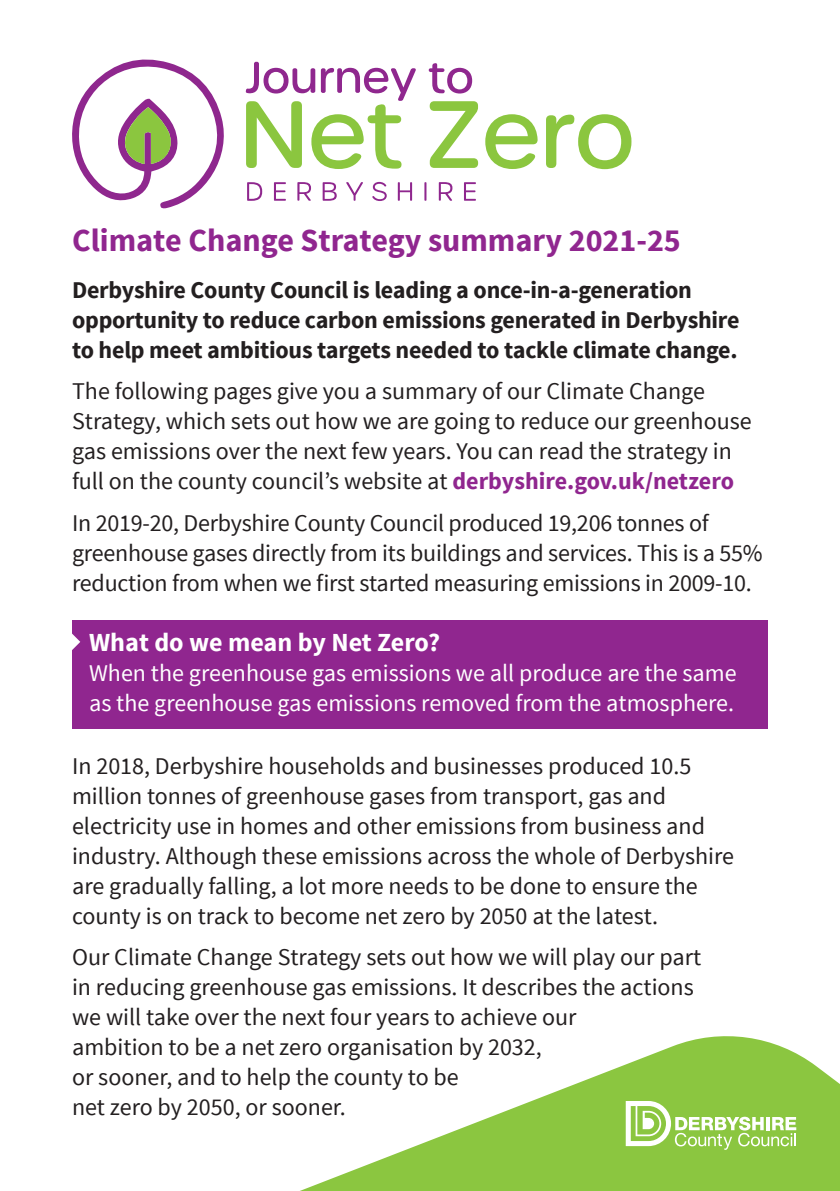
<style>
.page{position:relative;width:840px;height:1191px;background:#fff}
.page>*{position:absolute;margin:0;border:0;box-sizing:border-box;transform-origin:0 0}
.H1_cover_subheader{font:700 32px "Source Sans Pro";color:#90268f}
.t1{font:700 26px "Source Sans Pro";color:#fff}
.t2{font:24px/30px "Source Sans Pro";color:#231f20}
.p_first{font:700 24px/30px "Source Sans Pro";letter-spacing:-.01em;color:#231f20}
.t3{font:24px/30px "Source Sans Pro";color:#fff}
.s1{font-weight:700;color:#90268f}
</style>
<div class="page">
<svg style="left:429px;top:101px;width:49px;height:67px"></svg>
<svg style="left:485px;top:114px;width:52px;height:55px"></svg>
<svg style="left:546px;top:114px;width:85px;height:55px"></svg>
<svg style="left:72px;top:60px;width:152px;height:148px"></svg>
<svg style="left:245px;top:62px;width:171px;height:107px"></svg>
<svg style="left:428px;top:63px;width:44px;height:30px"></svg>
<svg style="left:247px;top:182px;width:15px;height:19px"></svg>
<svg style="left:274px;top:182px;width:12px;height:19px"></svg>
<svg style="left:297px;top:182px;width:14px;height:19px"></svg>
<svg style="left:322px;top:182px;width:14px;height:19px"></svg>
<svg style="left:346px;top:182px;width:17px;height:19px"></svg>
<svg style="left:372px;top:182px;width:14px;height:19px"></svg>
<svg style="left:397px;top:182px;width:15px;height:19px"></svg>
<svg style="left:424px;top:182px;width:2px;height:19px"></svg>
<svg style="left:438px;top:182px;width:14px;height:19px"></svg>
<svg style="left:464px;top:182px;width:11px;height:19px"></svg>
<div style="left:72px;top:620px;width:695px;height:109px;background:#90268f"></div>
<svg style="left:72px;top:633px;width:8px;height:17px"></svg>
<svg style="left:300px;top:1036px;width:539px;height:155px;fill:#8bc640"></svg>
<svg style="left:625px;top:1101px;width:170px;height:48px"></svg>
<h1 class="H1_cover_subheader" style="left:72px;top:220px;width:610px">Climate Change Strategy summary 2021-25</h1>
<p class="p_first" style="left:72px;top:276px;width:668px">Derbyshire County Council is leading a once-in-a-generation opportunity to reduce carbon emissions generated in Derbyshire to help meet ambitious targets needed to tackle climate change.</p>
<p class="t2" style="left:72px;top:377px;width:680px">The following pages give you a summary of our Climate Change Strategy, which sets out how we are going to reduce our greenhouse gas emissions over the next few years. You can read the strategy in full on the county council’s website at <span class="s1">derbyshire.gov.uk/netzero</span></p>
<p class="t2" style="left:72px;top:508px;width:691px">In 2019-20, Derbyshire County Council produced 19,206 tonnes of greenhouse gases directly from its buildings and services. This is a 55% reduction from when we first started measuring emissions in 2009-10.</p>
<h2 class="t1" style="left:89px;top:626px;width:352px">What do we mean by Net Zero?</h2>
<p class="t3" style="left:89px;top:659px;width:648px">When the greenhouse gas emissions we all produce are the same as the greenhouse gas emissions removed from the atmosphere.</p>
<p class="t2" style="left:72px;top:751px;width:663px">In 2018, Derbyshire households and businesses produced 10.5 million tonnes of greenhouse gases from transport, gas and electricity use in homes and other emissions from business and industry. Although these emissions across the whole of Derbyshire are gradually falling, a lot more needs to be done to ensure the county is on track to become net zero by 2050 at the latest.</p>
<p class="t2" style="left:72px;top:942px;width:630px">Our Climate Change Strategy sets out how we will play our part in reducing greenhouse gas emissions. It describes the actions we will take over the next four years to achieve our<br>ambition to be a net zero organisation by 2032,<br>or sooner, and to help the county to be<br>net zero by 2050, or sooner.</p>
</div>
